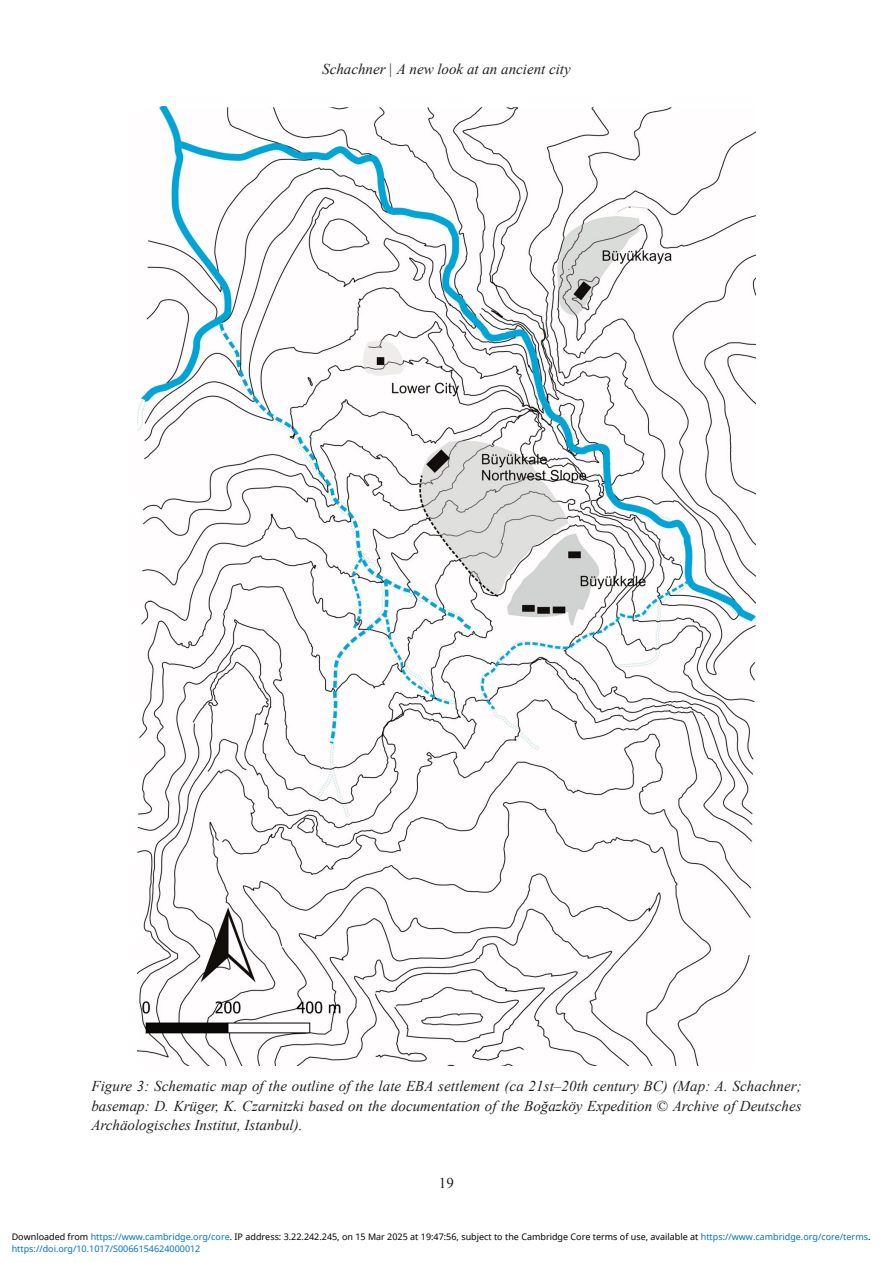
<style>
.page{position:relative;width:893px;height:1263px;background:#fff}
.page>*{position:absolute;margin:0;border:0;box-sizing:border-box;transform-origin:0 0}
.t1{font:italic 15px/19.5px "Times New Roman";color:#231f20;text-align:justify}
.t2{font:15px "Times New Roman";color:#231f20}
.t3{font:9px "Noto Sans";color:#000}
.t4{font:9px "Noto Sans";color:#0172cf}
.s1{color:#0172cf}
</style>
<div class="page">
<img style="left:138px;top:106px;width:617px;height:960px">
<p class="t1" style="left:322px;top:59px;width:250px">Schachner | A new look at an ancient city</p>
<p class="t1" style="left:91px;top:1076px;width:712px">Figure 3: Schematic map of the outline of the late EBA settlement (ca 21st–20th century BC) (Map: A. Schachner; basemap: D. Krüger, K. Czarnitzki based on the documentation of the Boğazköy Expedition © Archive of Deutsches Archäologisches Institut, Istanbul).</p>
<p class="t2" style="left:439px;top:1175px;width:16px">19</p>
<p class="t3" style="left:12px;top:1231px;width:860px">Downloaded from <span class="s1">https://www.cambridge.org/core</span>. IP address: 3.22.242.245, on 15 Mar 2025 at 19:47:56, subject to the Cambridge Core terms of use, available at <span class="s1">https://www.cambridge.org/core/terms</span>.</p>
<p class="t4" style="left:12px;top:1243px;width:190px">https://doi.org/10.1017/S0066154624000012</p>
</div>
